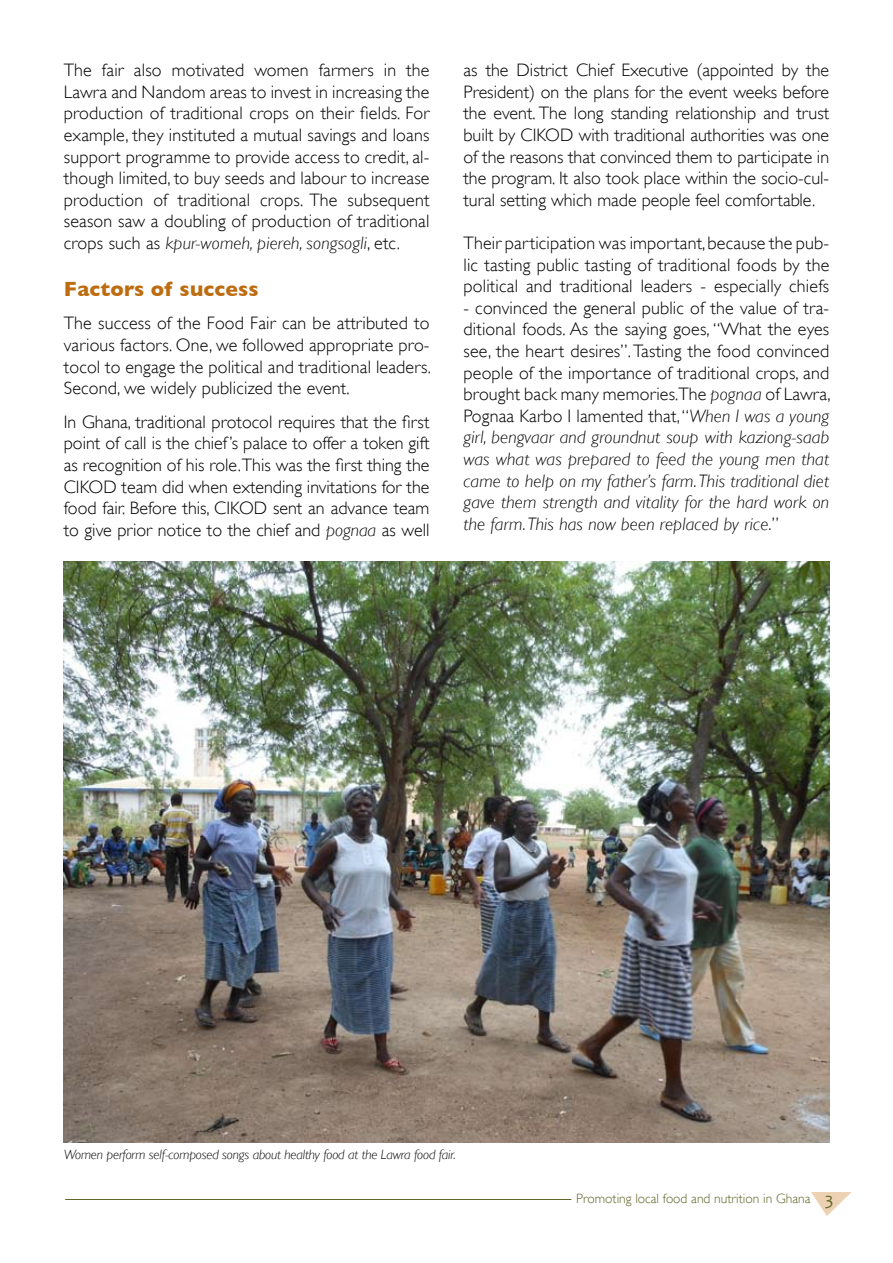
<style>
.page{position:relative;width:893px;height:1263px;background:#fff}
.page>*{position:absolute;margin:0;border:0;box-sizing:border-box;transform-origin:0 0}
.t1{font:700 21px "Gill Sans";letter-spacing:.01em;color:#bd6c10}
.t2{font:300 18px/21.6px "Gill Sans";letter-spacing:.01em;color:#000;text-align:justify}
.t3{font:italic 300 13.5px "Gill Sans";letter-spacing:-.01em;color:#000}
.t4{font:300 13.5px "Gill Sans";color:#62662a}
.s1{font-style:italic}
.s2{font-family:"Candara";font-weight:400;font-size:18px}
</style>
<div class="page">
<svg style="left:811px;top:1192px;width:40px;height:24px"></svg>
<hr style="left:65px;top:1199px;width:506px;height:1px;background:#62662a">
<img style="left:64px;top:561px;width:765px;height:581px">
<p class="t2" style="left:64px;top:59px;width:367px">The fair also motivated women farmers in the Lawra and Nandom areas to invest in increasing the production of traditional crops on their fields. For example, they instituted a mutual savings and loans support programme to provide access to credit, al&shy;though limited, to buy seeds and labour to increase production of traditional crops. The subsequent season saw a doubling of production of traditional crops such as <span class="s1">kpur-womeh, piereh, songsogli</span>, etc.</p>
<p class="t1" style="left:64px;top:276px;width:196px">Factors of success</p>
<p class="t2" style="left:64px;top:313px;width:369px">The success of the Food Fair can be attributed to various factors. One, we followed appropriate pro&shy;tocol to engage the political and traditional leaders.<br>Second, we widely publicized the event.</p>
<p class="t2" style="left:64px;top:411px;width:367px">In Ghana, traditional protocol requires that the first point of call is the chief’s palace to offer a token gift as recognition of his role.This was the first thing the CIKOD team did when extending invitations for the food fair. Before this, CIKOD sent an advance team to give prior notice to the chief and <span class="s1">pognaa</span> as well</p>
<p class="t2" style="left:463px;top:59px;width:367px">as the District Chief Executive (appointed by the President) on the plans for the event weeks before the event. The long standing relationship and trust built by CIKOD with traditional authorities was one of the reasons that convinced them to participate in the program. It also took place within the socio-cul&shy;tural setting which made people feel comfortable.</p>
<p class="t2" style="left:463px;top:232px;width:367px">Their participation was important, because the pub&shy;lic tasting public tasting of traditional foods by the political and traditional leaders - especially chiefs</p>
<p class="t2" style="left:463px;top:297px;width:369px">- convinced the general public of the value of tra&shy;ditional foods. As the saying goes, “What the eyes see, the heart desires”. Tasting the food convinced people of the importance of traditional crops, and brought back many memories.The <span class="s1">pognaa</span> of Lawra, Pognaa Karbo I lamented that, “<span class="s1">When I was a young girl, bengvaar and groundnut soup with kaziong-saab was what was prepared to feed the young men that came to help on my father’s farm. This traditional diet gave them strength and vitality for the hard work on the farm. This has now been replaced by rice.</span>”</p>
<p class="t3" style="left:64px;top:1147px;width:393px">Women perform self-composed songs about healthy food at the Lawra food fair.</p>
<p class="t4" style="left:576px;top:1190px;width:259px">Promoting local food and nutrition in Ghana <span class="s2">3</span></p>
</div>
